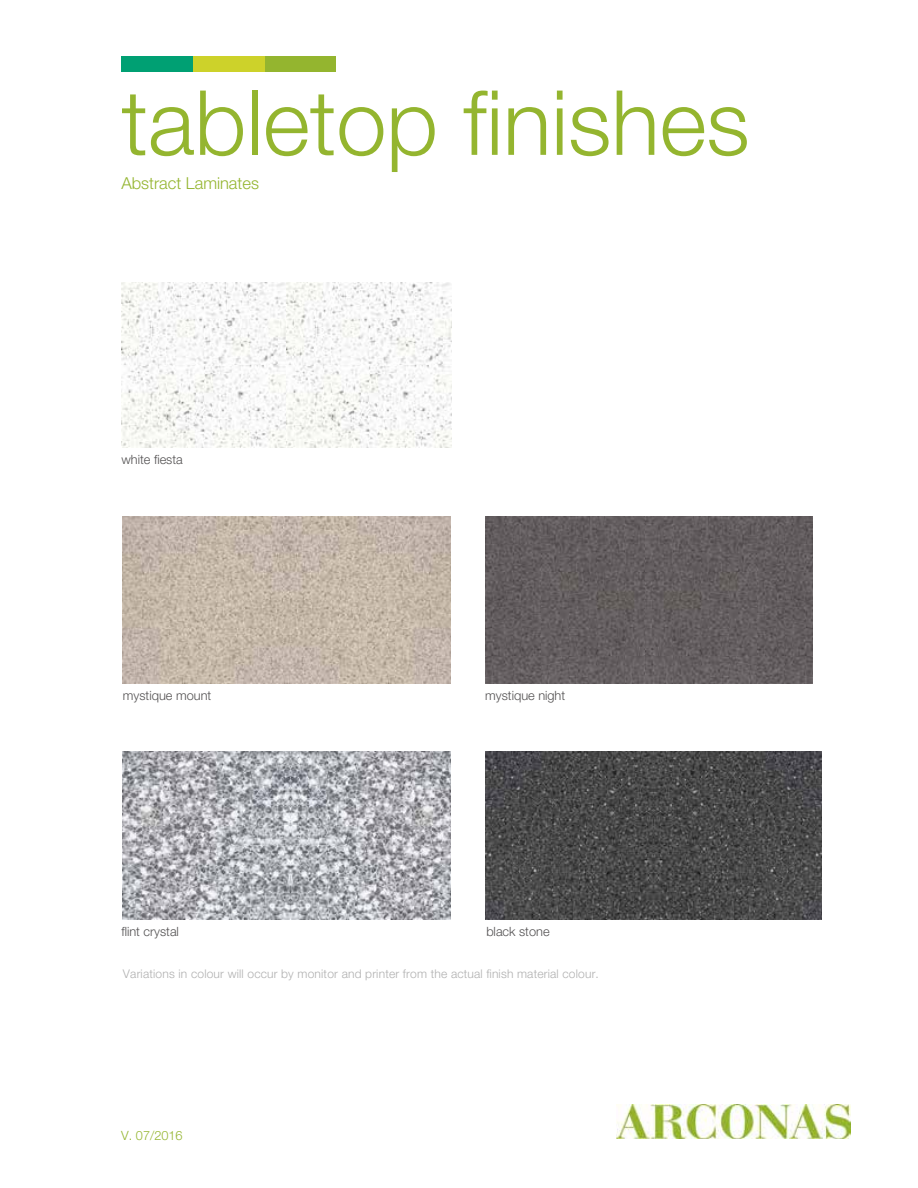
<style>
.page{position:relative;width:918px;height:1188px;background:#fff}
.page>*{position:absolute;margin:0;border:0;box-sizing:border-box;transform-origin:0 0}
.t1{font:300 90px "Helvetica Neue LT Std";color:#94b52f}
.t2{font:300 16.5px "Helvetica Neue LT Std";color:#94b52f}
.t3{font:300 12.75px "Helvetica Neue LT Std";color:#525051}
.t4{font:300 12.75px "Helvetica Neue LT Std";color:#94b52f}
.t5{font:300 12px "Helvetica Neue LT Std";letter-spacing:.015em;color:#b0b0b0}
</style>
<div class="page">
<div style="left:265px;top:56px;width:71px;height:15px;background:#94b52f"></div>
<div style="left:193px;top:56px;width:72px;height:15px;background:#cdd22a"></div>
<div style="left:121px;top:56px;width:72px;height:15px;background:#00a073"></div>
<img style="left:121px;top:282px;width:331px;height:166px">
<img style="left:485px;top:752px;width:336px;height:168px">
<img style="left:123px;top:752px;width:327px;height:168px">
<img style="left:123px;top:516px;width:161px;height:168px">
<img style="left:284px;top:516px;width:167px;height:168px">
<img style="left:485px;top:516px;width:161px;height:168px">
<img style="left:646px;top:516px;width:167px;height:168px">
<img style="left:616px;top:1104px;width:234px;height:35px">
<h1 class="t1" style="left:121px;top:68px;width:630px">tabletop finishes</h1>
<h2 class="t2" style="left:121px;top:173px;width:139px">Abstract Laminates</h2>
<p class="t3" style="left:121px;top:452px;width:63px">white fiesta</p>
<p class="t3" style="left:123px;top:688px;width:90px">mystique mount</p>
<p class="t3" style="left:121px;top:923px;width:59px">flint crystal</p>
<p class="t3" style="left:485px;top:688px;width:82px">mystique night</p>
<p class="t3" style="left:486px;top:923px;width:65px">black stone</p>
<p class="t5" style="left:123px;top:967px;width:478px">Variations in colour will occur by monitor and printer from the actual finish material colour.</p>
<p class="t4" style="left:121px;top:1128px;width:63px">V. 07/2016</p>
</div>
